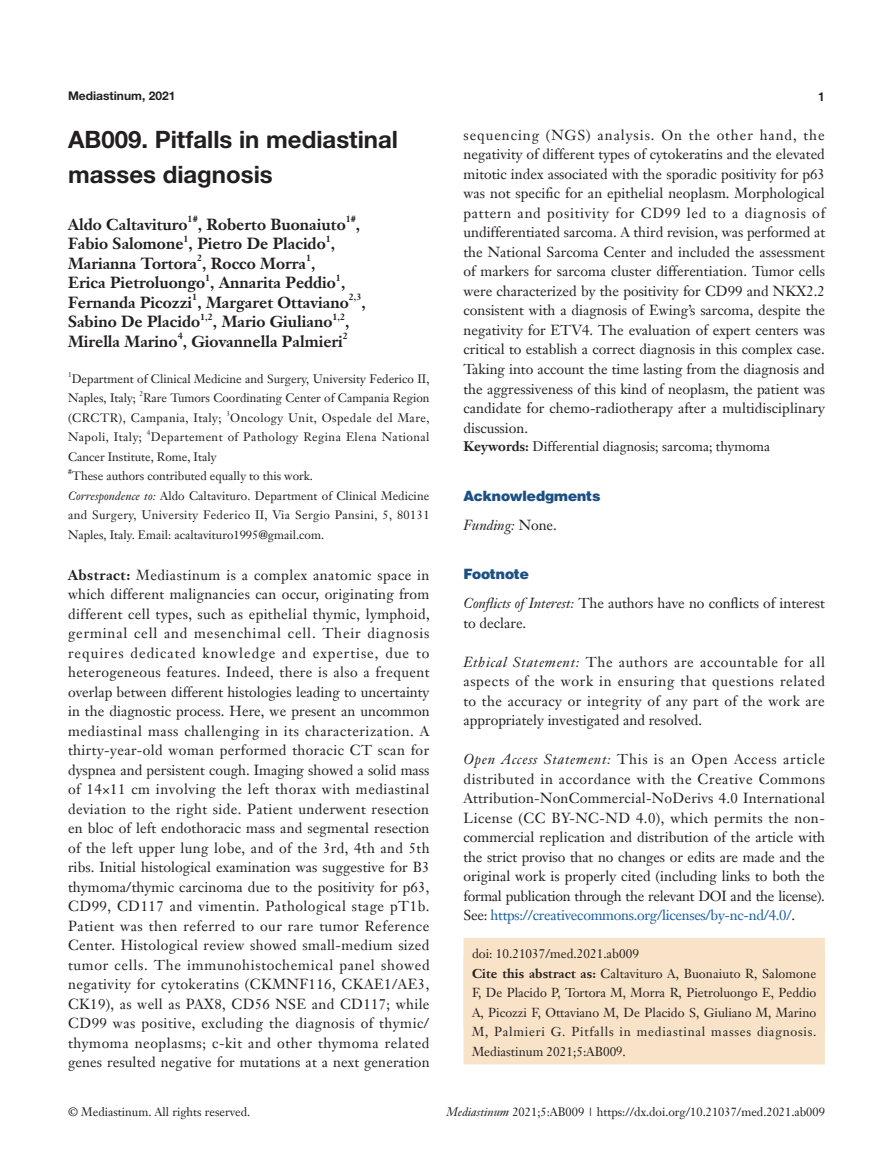
<style>
.page{position:relative;width:893px;height:1170px;background:#fff}
.page>*{position:absolute;margin:0;border:0;box-sizing:border-box;transform-origin:0 0}
.文题{font:700 24px/34.5px "Helvetica Neue LT Pro";color:#231f20}
.作者{font:700 15.75px "Janson Text LT";color:#231f20}
.t1{font:14.25px/19.5px "Janson Text LT";color:#231f20;text-align:justify}
.一级标题-6_5{font:900 14.25px "Helvetica";color:#1c5085}
.t2{font:italic 14.25px "Janson Text LT";color:#231f20}
.t3{font:13.5px "Janson Text LT";color:#231f20}
._5行{font:12.75px/19.5px "Janson Text LT";letter-spacing:.055em;color:#231f20;text-align:justify}
._4行{font:12.75px "Janson Text LT";color:#231f20}
.单位{font:12px/19.5px "Janson Text LT";color:#231f20}
.单位-2{font:12px/19.5px "Janson Text LT";letter-spacing:.035em;color:#231f20}
.t4{font:700 12px "Helvetica Neue LT Pro";color:#231f20}
.t5{font:700 12px "Helvetica";color:#231f20}
.作者-2{font:700 9.15px "Janson Text LT";color:#231f20}
.单位-3{font:7.05px "Janson Text LT";color:#231f20}
.s1{font-style:italic}
.s2{font-weight:700}
.s3{font-style:normal}
.s4{color:#175d9e}
.s5{font-size:12px}
</style>
<div class="page">
<div style="left:463px;top:937px;width:362px;height:90px;background:#f9e3c8"></div>
<div style="left:463px;top:956px;width:362px;height:108px;background:#f9e3c8"></div>
<p class="t4" style="left:68px;top:88px;width:109px">Mediastinum, 2021</p>
<p class="t5" style="left:818px;top:89px;width:8px">1</p>
<p class="文题" style="left:68px;top:122px;width:332px">AB009. Pitfalls in mediastinal masses diagnosis</p>
<p class="作者" style="left:68px;top:214px;width:121px">Aldo Caltavituro</p>
<p class="作者-2" style="left:188px;top:213px;width:12px">1#</p>
<p class="作者" style="left:198px;top:214px;width:149px">, Roberto Buonaiuto</p>
<p class="作者-2" style="left:346px;top:213px;width:12px">1#</p>
<p class="作者" style="left:356px;top:214px;width:6px">,</p>
<p class="作者-2" style="left:184px;top:232px;width:7px">1</p>
<p class="作者-2" style="left:326px;top:232px;width:7px">1</p>
<p class="作者" style="left:68px;top:253px;width:249px">Marianna Tortora , Rocco Morra ,</p>
<p class="作者" style="left:68px;top:233px;width:269px">Fabio Salomone , Pietro De Placido ,</p>
<p class="作者-2" style="left:197px;top:252px;width:7px">2</p>
<p class="作者-2" style="left:306px;top:252px;width:7px">1</p>
<p class="作者" style="left:68px;top:272px;width:279px">Erica Pietroluongo , Annarita Peddio ,</p>
<p class="作者-2" style="left:205px;top:271px;width:7px">1</p>
<p class="作者-2" style="left:336px;top:271px;width:7px">1</p>
<p class="作者" style="left:68px;top:292px;width:282px">Fernanda Picozzi , Margaret Ottaviano</p>
<p class="作者-2" style="left:192px;top:291px;width:7px">1</p>
<p class="作者-2" style="left:349px;top:291px;width:14px">2,3</p>
<p class="作者" style="left:361px;top:292px;width:6px">,</p>
<p class="作者" style="left:68px;top:311px;width:134px">Sabino De Placido</p>
<p class="作者-2" style="left:200px;top:310px;width:14px">1,2</p>
<p class="作者" style="left:213px;top:311px;width:121px">, Mario Giuliano</p>
<p class="作者-2" style="left:332px;top:310px;width:14px">1,2</p>
<p class="作者" style="left:345px;top:311px;width:6px">,</p>
<p class="作者-2" style="left:178px;top:330px;width:7px">4</p>
<p class="作者-2" style="left:343px;top:330px;width:7px">2</p>
<p class="作者" style="left:68px;top:331px;width:276px">Mirella Marino , Giovannella Palmieri</p>
<p class="单位-3" style="left:68px;top:370px;width:5px">1</p>
<p class="单位" style="left:68px;top:368px;width:363px;text-indent:4px">Department of Clinical Medicine and Surgery, University Federico II,<br>Naples, Italy;</p>
<p class="单位-3" style="left:139px;top:389px;width:5px">2</p>
<p class="单位" style="left:68px;top:388px;width:363px;text-indent:75px">Rare Tumors Coordinating Center of Campania Region (CRCTR), Campania, Italy;</p>
<p class="单位-3" style="left:226px;top:409px;width:5px">3</p>
<p class="单位-2" style="left:230px;top:407px;width:201px">Oncology Unit, Ospedale del Mare,</p>
<p class="单位-2" style="left:68px;top:427px;width:75px">Napoli, Italy;</p>
<p class="单位-3" style="left:147px;top:428px;width:5px">4</p>
<p class="单位-2" style="left:68px;top:427px;width:363px;text-indent:83px">Departement of Pathology Regina Elena National<br>Cancer Institute, Rome, Italy</p>
<p class="单位-3" style="left:68px;top:467px;width:5px">#</p>
<p class="单位" style="left:72px;top:466px;width:243px">These authors contributed equally to this work.</p>
<p class="单位" style="left:68px;top:485px;width:363px;text-align:justify"><span class="s1">Correspondence to:</span> Aldo Caltavituro. Department of Clinical Medicine and Surgery, University Federico II, Via Sergio Pansini, 5, 80131<br>Naples, Italy. Email: acaltavituro1995@gmail.com.</p>
<p class="t1" style="left:68px;top:564px;width:363px"><span class="s2">Abstract:</span> Mediastinum is a complex anatomic space in which different malignancies can occur, originating from different cell types, such as epithelial thymic, lymphoid, germinal cell and mesenchimal cell. Their diagnosis requires dedicated knowledge and expertise, due to heterogeneous features. Indeed, there is also a frequent overlap between different histologies leading to uncertainty in the diagnostic process. Here, we present an uncommon mediastinal mass challenging in its characterization. A thirty-year-old woman performed thoracic CT scan for dyspnea and persistent cough. Imaging showed a solid mass of 14×11 cm involving the left thorax with mediastinal deviation to the right side. Patient underwent resection en bloc of left endothoracic mass and segmental resection of the left upper lung lobe, and of the 3rd, 4th and 5th ribs. Initial histological examination was suggestive for B3 thymoma/thymic carcinoma due to the positivity for p63, CD99, CD117 and vimentin. Pathological stage pT1b.<br>Patient was then referred to our rare tumor Reference Center. Histological review showed small-medium sized tumor cells. The immunohistochemical panel showed negativity for cytokeratins (CKMNF116, CKAE1/AE3, CK19), as well as PAX8, CD56 NSE and CD117; while CD99 was positive, excluding the diagnosis of thymic/ thymoma neoplasms; c-kit and other thymoma related genes resulted negative for mutations at a next generation</p>
<p class="t1" style="left:463px;top:125px;width:363px">sequencing (NGS) analysis. On the other hand, the negativity of different types of cytokeratins and the elevated mitotic index associated with the sporadic positivity for p63 was not specific for an epithelial neoplasm. Morphological pattern and positivity for CD99 led to a diagnosis of undifferentiated sarcoma. A third revision, was performed at the National Sarcoma Center and included the assessment of markers for sarcoma cluster differentiation. Tumor cells were characterized by the positivity for CD99 and NKX2.2 consistent with a diagnosis of Ewing’s sarcoma, despite the negativity for ETV4. The evaluation of expert centers was critical to establish a correct diagnosis in this complex case.<br>Taking into account the time lasting from the diagnosis and the aggressiveness of this kind of neoplasm, the patient was candidate for chemo-radiotherapy after a multidisciplinary discussion.</p>
<p class="t3" style="left:463px;top:438px;width:308px"><span class="s2">Keywords:</span> Differential diagnosis; sarcoma; thymoma</p>
<p class="一级标题-6_5" style="left:463px;top:486px;width:139px">Acknowledgments</p>
<p class="t2" style="left:463px;top:516px;width:95px">Funding: <span class="s3">None.</span></p>
<p class="一级标题-6_5" style="left:463px;top:564px;width:67px">Footnote</p>
<p class="t1" style="left:463px;top:593px;width:363px"><span class="s1">Conflicts of Interest:</span> The authors have no conflicts of interest to declare.</p>
<p class="t1" style="left:463px;top:651px;width:363px"><span class="s1">Ethical Statement:</span> The authors are accountable for all aspects of the work in ensuring that questions related to the accuracy or integrity of any part of the work are appropriately investigated and resolved.</p>
<p class="t1" style="left:463px;top:749px;width:363px"><span class="s1">Open Access Statement:</span> This is an Open Access article distributed in accordance with the Creative Commons Attribution-NonCommercial-NoDerivs 4.0 International License (CC BY-NC-ND 4.0), which permits the non&shy;commercial replication and distribution of the article with the strict proviso that no changes or edits are made and the original work is properly cited (including links to both the formal publication through the relevant DOI and the license).<br>See: <span class="s4">https://creativecommons.org/licenses/by-nc-nd/4.0/</span>.</p>
<p class="_4行" style="left:472px;top:945px;width:168px">doi: 10.21037/med.2021.ab009</p>
<p class="_5行" style="left:472px;top:963px;width:346px"><span class="s2">Cite this abstract as:</span> Caltavituro A, Buonaiuto R, Salomone F, De Placido P, Tortora M, Morra R, Pietroluongo E, Peddio A, Picozzi F, Ottaviano M, De Placido S, Giuliano M, Marino M, Palmieri G. Pitfalls in mediastinal masses diagnosis.<br>Mediastinum 2021;5:AB00<span class="s5">9</span>.</p>
<p class="单位" style="left:68px;top:1102px;width:184px">© Mediastinum. All rights reserved.</p>
<p class="单位" style="left:447px;top:1102px;width:380px"><span class="s1">Mediastinum</span> 2021;5:AB009 | https://dx.doi.org/10.21037/med.2021.ab009</p>
</div>
